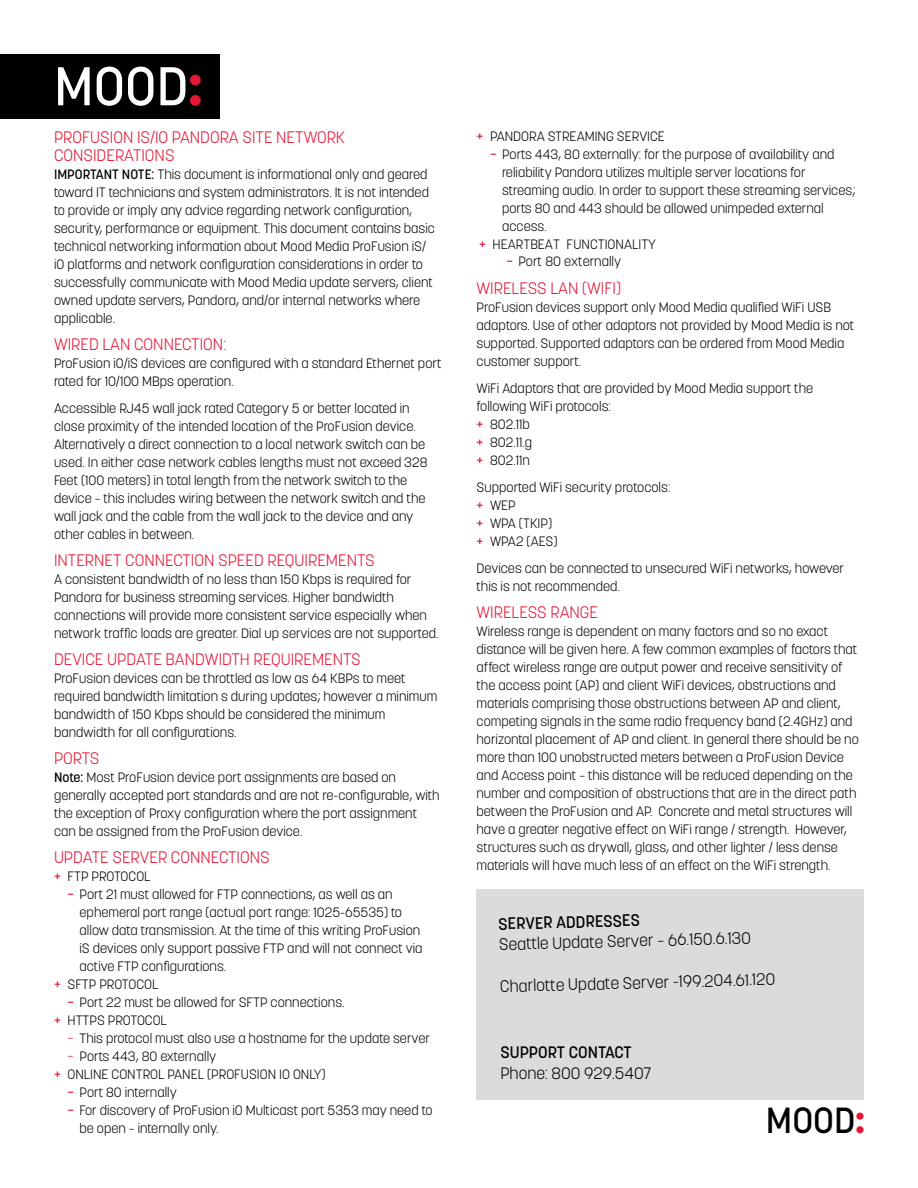
<style>
.page{position:relative;width:918px;height:1188px;background:#fff}
.page>*{position:absolute;margin:0;border:0;box-sizing:border-box;transform-origin:0 0}
.t1{font:500 54px "Korolev";color:#fff}
.t2{font:500 36px "Korolev";color:#000}
.t3{font:300 16.5px/18px "Korolev";color:#e31837}
.t4{font:300 16.5px "Korolev";color:#000}
.t5{font:500 16.5px "Korolev";color:#000}
.t6{font:300 13.5px/18px "Korolev";color:#000}
.s1{font-weight:800;color:#e31837}
.s2{font-weight:500}
.s3{font-weight:500;color:#e31837}
.s4{color:#e31837}
</style>
<div class="page">
<div style="left:477px;top:889px;width:387px;height:211px;background:#dadbdc"></div>
<div style="left:0;top:54px;width:220px;height:65px;background:#000"></div>
<h1 class="t1" style="left:54px;top:52px;width:150px">MOOD<span class="s1">:</span></h1>
<p class="t3" style="left:54px;top:129px;width:293px">PROFUSION IS/IO PANDORA SITE NETWORK<br>CONSIDERATIONS</p>
<p class="t6" style="left:54px;top:166px;width:383px"><span class="s2">IMPORTANT NOTE:</span> This document is informational only and geared toward IT technicians and system administrators. It is not intended to provide or imply any advice regarding network configuration, security, performance or equipment. This document contains basic technical networking information about Mood Media ProFusion iS/ iO platforms and network configuration considerations in order to successfully communicate with Mood Media update servers, client owned update servers, Pandora, and/or internal networks where applicable.</p>
<p class="t3" style="left:54px;top:336px;width:174px">WIRED LAN CONNECTION:</p>
<p class="t6" style="left:54px;top:355px;width:389px">ProFusion iO/iS devices are configured with a standard Ethernet port rated for 10/100 MBps operation.</p>
<p class="t6" style="left:54px;top:400px;width:375px">Accessible RJ45 wall jack rated Category 5 or better located in close proximity of the intended location of the ProFusion device.<br>Alternatively a direct connection to a local network switch can be used. In either case network cables lengths must not exceed 328<br>Feet (100 meters) in total length from the network switch to the device – this includes wiring between the network switch and the wall jack and the cable from the wall jack to the device and any other cables in between.</p>
<p class="t3" style="left:54px;top:552px;width:322px">INTERNET CONNECTION SPEED REQUIREMENTS</p>
<p class="t6" style="left:54px;top:571px;width:386px">A consistent bandwidth of no less than 150 Kbps is required for Pandora for business streaming services. Higher bandwidth connections will provide more consistent service especially when network traffic loads are greater. Dial up services are not supported.</p>
<p class="t3" style="left:54px;top:651px;width:308px">DEVICE UPDATE BANDWIDTH REQUIREMENTS</p>
<p class="t6" style="left:54px;top:670px;width:385px">ProFusion devices can be throttled as low as 64 KBPs to meet required bandwidth limitation s during updates; however a minimum bandwidth of 150 Kbps should be considered the minimum bandwidth for all configurations.</p>
<p class="t3" style="left:54px;top:750px;width:47px">PORTS</p>
<p class="t6" style="left:54px;top:769px;width:387px"><span class="s2">Note:</span> Most ProFusion device port assignments are based on generally accepted port standards and are not re-configurable, with the exception of Proxy configuration where the port assignment can be assigned from the ProFusion device.</p>
<p class="t3" style="left:54px;top:849px;width:217px">UPDATE SERVER CONNECTIONS</p>
<p class="t6" style="left:54px;top:868px;width:98px"><span class="s3">+</span> FTP PROTOCOL</p>
<p class="t6" style="left:68px;top:886px;width:327px"><span class="s3">−</span> Port 21 must allowed for FTP connections, as well as an</p>
<p class="t6" style="left:80px;top:904px;width:324px">ephemeral port range (actual port range: 1025-65535) to</p>
<p class="t6" style="left:80px;top:922px;width:342px">allow data transmission. At the time of this writing ProFusion</p>
<p class="t6" style="left:80px;top:940px;width:345px">iS devices only support passive FTP and will not connect via</p>
<p class="t6" style="left:80px;top:958px;width:148px">active FTP configurations.</p>
<p class="t6" style="left:54px;top:976px;width:106px"><span class="s3">+</span> SFTP PROTOCOL</p>
<p class="t6" style="left:68px;top:994px;width:278px"><span class="s3">−</span> Port 22 must be allowed for SFTP connections.</p>
<p class="t6" style="left:54px;top:1012px;width:115px"><span class="s3">+</span> HTTPS PROTOCOL</p>
<p class="t6" style="left:68px;top:1030px;width:364px"><span class="s4">−</span> This protocol must also use a hostname for the update server</p>
<p class="t6" style="left:68px;top:1048px;width:150px"><span class="s4">−</span> Ports 443, 80 externally</p>
<p class="t6" style="left:54px;top:1066px;width:273px"><span class="s3">+</span> ONLINE CONTROL PANEL (PROFUSION IO ONLY)</p>
<p class="t6" style="left:68px;top:1084px;width:111px"><span class="s3">−</span> Port 80 internally</p>
<p class="t6" style="left:68px;top:1102px;width:367px"><span class="s3">−</span> For discovery of ProFusion iO Multicast port 5353 may need to</p>
<p class="t6" style="left:80px;top:1120px;width:140px">be open – internally only.</p>
<p class="t6" style="left:477px;top:127px;width:190px"><span class="s3">+</span> PANDORA STREAMING SERVICE</p>
<p class="t6" style="left:490px;top:145px;width:346px"><span class="s3">−</span> Ports 443, 80 externally: for the purpose of availability and</p>
<p class="t6" style="left:502px;top:163px;width:305px">reliability Pandora utilizes multiple server locations for</p>
<p class="t6" style="left:502px;top:181px;width:355px">streaming audio. In order to support these streaming services;</p>
<p class="t6" style="left:502px;top:199px;width:323px">ports 80 and 443 should be allowed unimpeded external</p>
<p class="t6" style="left:502px;top:217px;width:46px">access.</p>
<p class="t6" style="left:479px;top:235px;width:178px"><span class="s3">+</span> HEARTBEAT FUNCTIONALITY</p>
<p class="t6" style="left:506px;top:253px;width:116px"><span class="s3">−</span> Port 80 externally</p>
<p class="t3" style="left:477px;top:279px;width:146px">WIRELESS LAN (WIFI)</p>
<p class="t6" style="left:477px;top:298px;width:379px">ProFusion devices support only Mood Media qualified WiFi USB adaptors. Use of other adaptors not provided by Mood Media is not supported. Supported adaptors can be ordered from Mood Media customer support.</p>
<p class="t6" style="left:477px;top:379px;width:338px">WiFi Adaptors that are provided by Mood Media support the following WiFi protocols:<br><span class="s3">+</span> 802.11b<br><span class="s3">+</span> 802.11.g<br><span class="s3">+</span> 802.11n</p>
<p class="t6" style="left:477px;top:478px;width:195px">Supported WiFi security protocols: <span class="s3">+</span> WEP<br><span class="s3">+</span> WPA (TKIP)<br><span class="s3">+</span> WPA2 (AES)</p>
<p class="t6" style="left:477px;top:559px;width:369px">Devices can be connected to unsecured WiFi networks, however this is not recommended.</p>
<p class="t3" style="left:477px;top:603px;width:123px">WIRELESS RANGE</p>
<p class="t6" style="left:477px;top:622px;width:384px">Wireless range is dependent on many factors and so no exact distance will be given here. A few common examples of factors that affect wireless range are output power and receive sensitivity of the access point (AP) and client WiFi devices, obstructions and materials comprising those obstructions between AP and client, competing signals in the same radio frequency band (2.4GHz) and horizontal placement of AP and client. In general there should be no more than 100 unobstructed meters between a ProFusion Device and Access point – this distance will be reduced depending on the number and composition of obstructions that are in the direct path between the ProFusion and AP. Concrete and metal structures will have a greater negative effect on WiFi range / strength. However, structures such as drywall, glass, and other lighter / less dense materials will have much less of an effect on the WiFi strength.</p>
<p class="t5" style="left:498px;top:914px;width:143px;rotate:-2deg">SERVER ADDRESSES</p>
<p class="t4" style="left:499px;top:935px;width:253px;rotate:-2deg">Seattle Update Server – 66.150.6.130</p>
<p class="t4" style="left:500px;top:977px;width:277px;rotate:-2deg">Charlotte Update Server -199.204.61.120</p>
<p class="t5" style="left:500px;top:1042px;width:133px">SUPPORT CONTACT</p>
<p class="t4" style="left:500px;top:1063px;width:152px">Phone: 800 929.5407</p>
<h2 class="t2" style="left:766px;top:1098px;width:100px">MOOD<span class="s1">:</span></h2>
</div>
